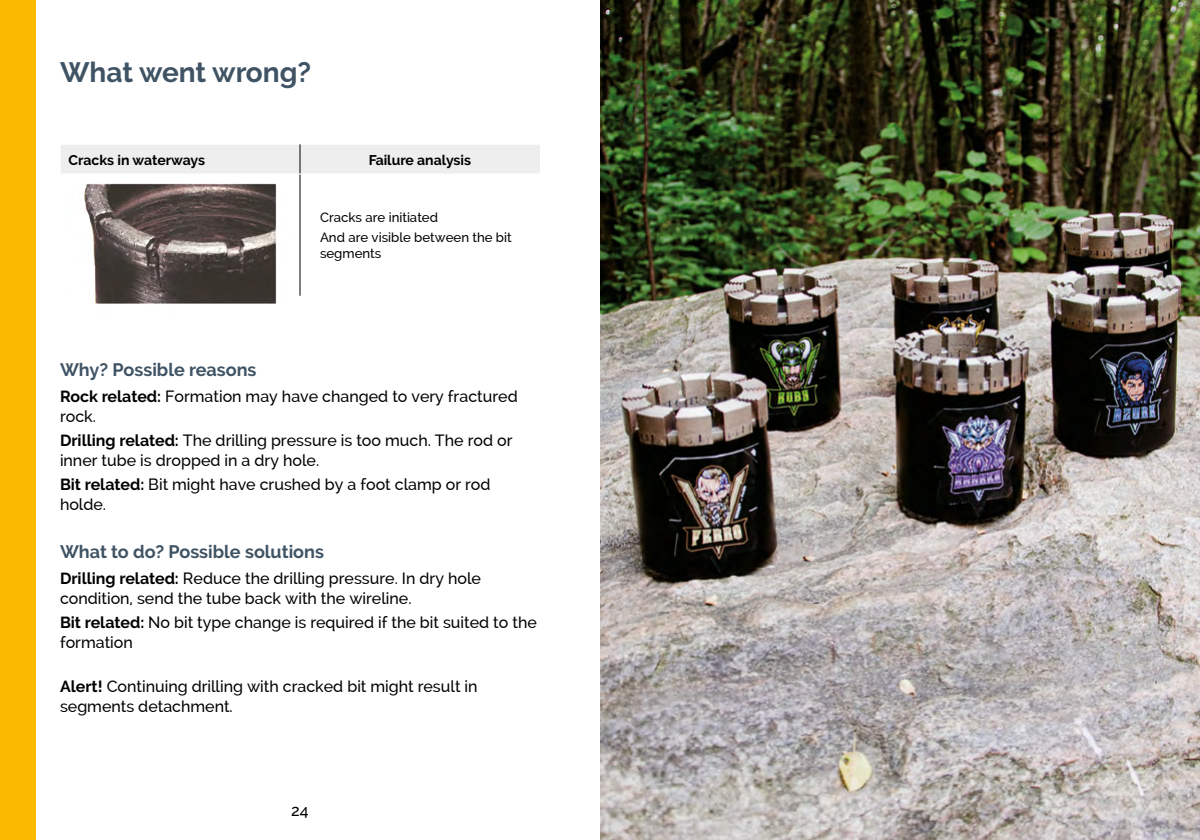
<style>
.page{position:relative;width:1200px;height:840px;background:#fff}
.page>*{position:absolute;margin:0;border:0;box-sizing:border-box;transform-origin:0 0}
.t1{font:700 28px "Raleway";color:#3f5364}
.t2{font:700 18px "Raleway";color:#3f5364}
.t3{font:500 16px/20px "Raleway";color:#000}
.t4{font:700 14px "Raleway";color:#000}
.t5{font:500 13.2px/20px "Raleway";color:#000}
.s1{font-weight:700}
</style>
<div class="page">
<div style="left:0;top:0;width:36px;height:840px;background:#fbba00"></div>
<div style="left:61px;top:145px;width:479px;height:29px;background:#eee"></div>
<hr style="left:300px;top:144px;width:1px;height:30px;background:#000">
<hr style="left:300px;top:174px;width:1px;height:122px;background:#000">
<hr style="left:300px;top:174px;width:240px;height:1px;background:#fff">
<img style="left:84px;top:183px;width:193px;height:122px">
<img style="left:600px;top:0;width:600px;height:840px">
<h1 class="t1" style="left:60px;top:57px;width:253px">What went wrong?</h1>
<p class="t4" style="left:69px;top:152px;width:138px">Cracks in waterways</p>
<p class="t4" style="left:369px;top:152px;width:104px">Failure analysis</p>
<p class="t5" style="left:320px;top:208px;width:193px">Cracks are initiated<br>And are visible between the bit</p>
<p class="t5" style="left:320px;top:244px;width:63px">segments</p>
<p class="t2" style="left:60px;top:359px;width:198px">Why? Possible reasons</p>
<p class="t3" style="left:60px;top:386px;width:459px"><span class="s1">Rock related:</span> Formation may have changed to very fractured rock.</p>
<p class="t3" style="left:60px;top:430px;width:454px"><span class="s1">Drilling related:</span> The drilling pressure is too much. The rod or inner tube is dropped in a dry hole.</p>
<p class="t3" style="left:60px;top:474px;width:432px"><span class="s1">Bit related:</span> Bit might have crushed by a foot clamp or rod holde.</p>
<p class="t2" style="left:60px;top:541px;width:265px">What to do? Possible solutions</p>
<p class="t3" style="left:60px;top:568px;width:423px"><span class="s1">Drilling related:</span> Reduce the drilling pressure. In dry hole condition, send the tube back with the wireline.</p>
<p class="t3" style="left:60px;top:612px;width:478px"><span class="s1">Bit related:</span> No bit type change is required if the bit suited to the formation</p>
<p class="t3" style="left:60px;top:676px;width:419px"><span class="s1">Alert!</span> Continuing drilling with cracked bit might result in segments detachment.</p>
<p class="t3" style="left:291px;top:801px;width:19px">24</p>
</div>
